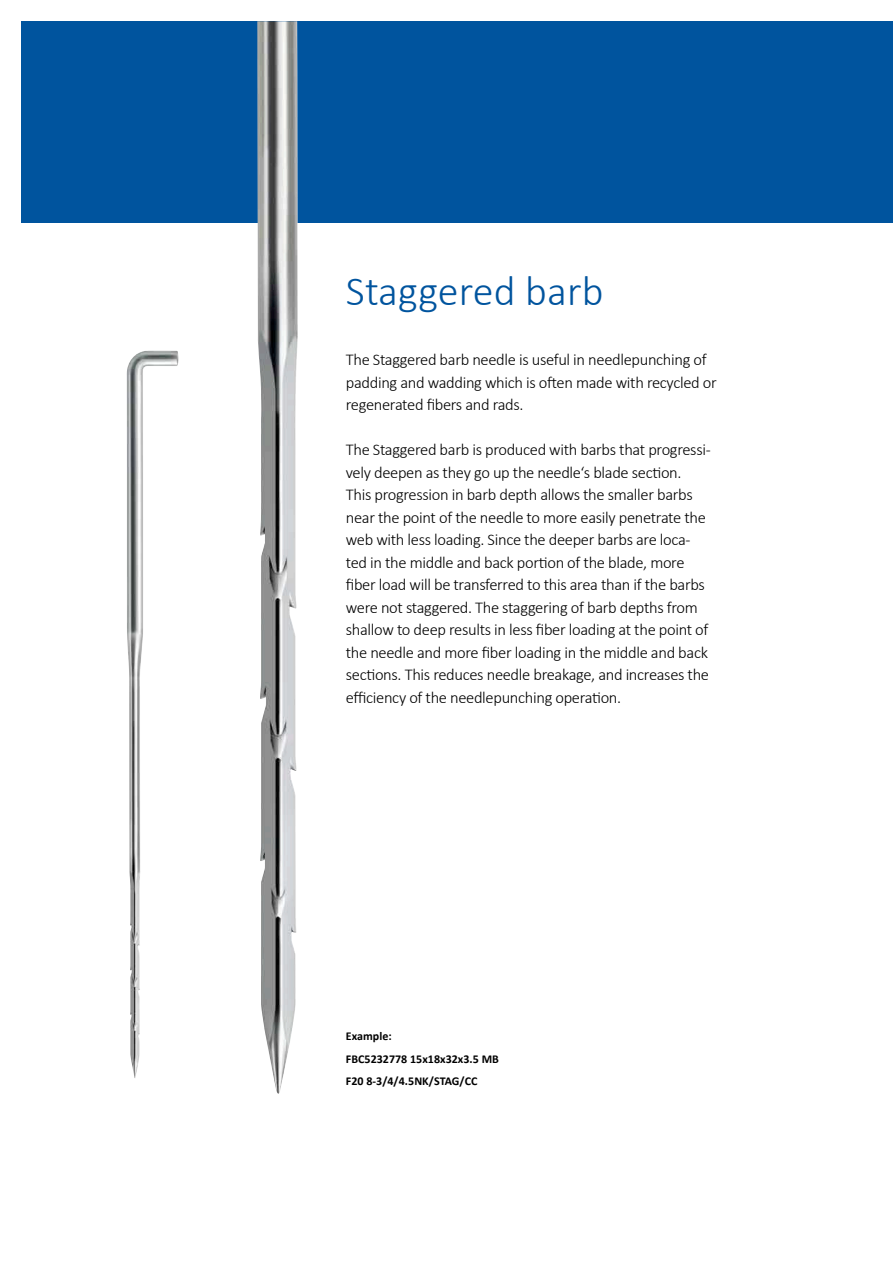
<style>
.page{position:relative;width:893px;height:1263px;background:#fff}
.page>*{position:absolute;margin:0;border:0;box-sizing:border-box;transform-origin:0 0}
.t1{font:300 42px "Calibri";letter-spacing:.005em;color:#00549e}
.t2{font:300 16.5px/22.5px "Calibri";letter-spacing:-.02em;color:#000}
.t3{font:700 12px/22.5px "Calibri";letter-spacing:.005em;color:#000}
</style>
<div class="page">
<div style="left:21px;top:21px;width:872px;height:202px;background:#00549e"></div>
<img style="left:257px;top:21px;width:41px;height:1072px">
<img style="left:127px;top:350px;width:51px;height:728px">
<h1 class="t1" style="left:346px;top:265px;width:259px">Staggered barb</h1>
<p class="t2" style="left:346px;top:348px;width:372px">The Staggered barb needle is useful in needlepunching of padding and wadding which is often made with recycled or regenerated fibers and rads.</p>
<p class="t2" style="left:346px;top:438px;width:366px">The Staggered barb is produced with barbs that progressi&shy;vely deepen as they go up the needle‘s blade section.<br>This progression in barb depth allows the smaller barbs near the point of the needle to more easily penetrate the web with less loading. Since the deeper barbs are loca&shy;ted in the middle and back portion of the blade, more fiber load will be transferred to this area than if the barbs were not staggered. The staggering of barb depths from shallow to deep results in less fiber loading at the point of the needle and more fiber loading in the middle and back sections. This reduces needle breakage, and increases the efficiency of the needlepunching operation.</p>
<p class="t3" style="left:346px;top:1025px;width:155px">Example:<br>FBC5232778 15x18x32x3.5 MB<br>F20 8-3/4/4.5NK/STAG/CC</p>
</div>
